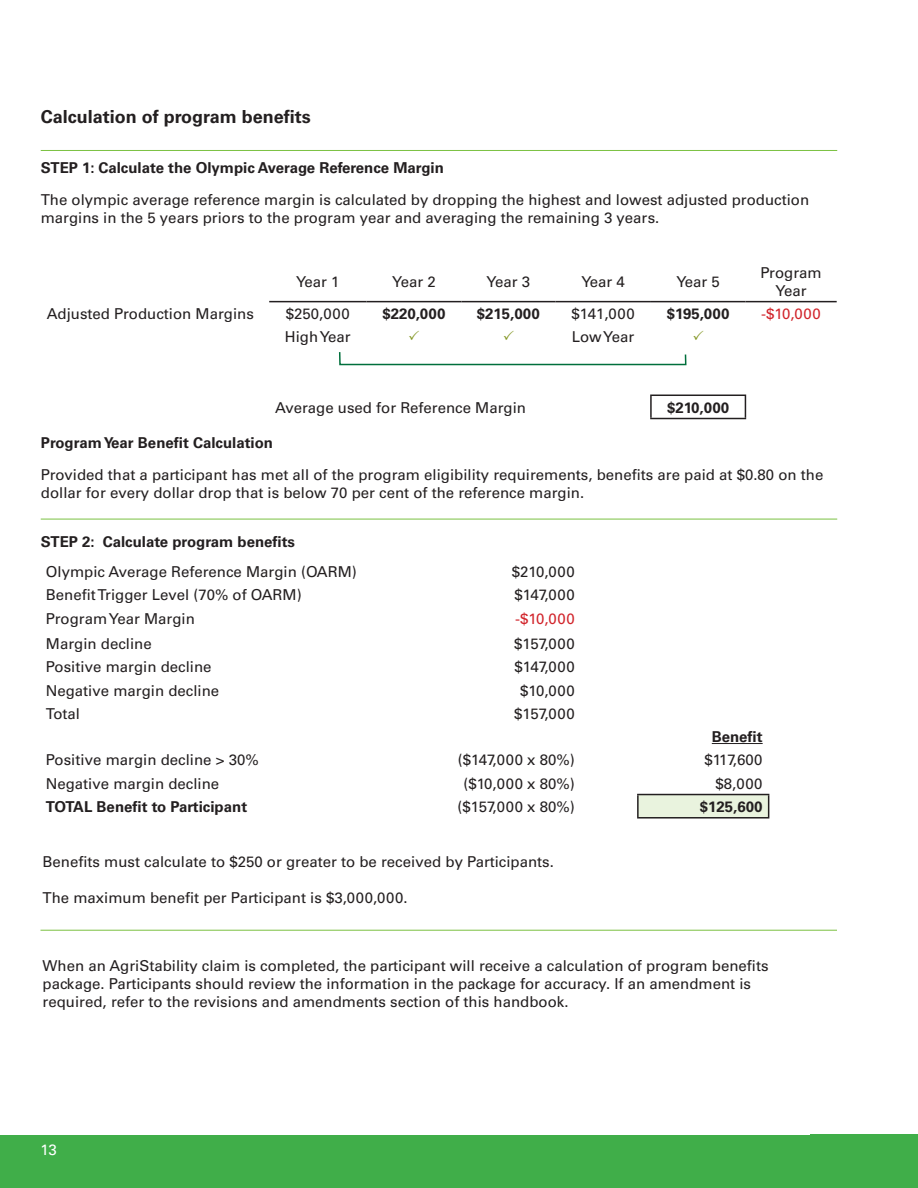
<style>
.page{position:relative;width:918px;height:1188px;background:#fff}
.page>*{position:absolute;margin:0;border:0;box-sizing:border-box;transform-origin:0 0}
.Heading_2{font:700 18px "Univers";color:#231f20}
.Body{font:15px/18px "Univers";color:#231f20}
.Heading_2-2{font:15px/18px "Univers";color:#231f20}
.Heading_2-3{font:700 15px "Univers";color:#231f20}
.Body-2{font:700 15px "Univers";color:#231f20}
.Body-3{font:15px "Univers";letter-spacing:.04em;color:#d1232a}
.t1{font:15px "Univers";color:#fff}
</style>
<div class="page">
<div style="left:0;top:1135px;width:918px;height:53px;background:#40ae49"></div>
<hr style="left:269px;top:301px;width:97px;height:1px;background:#231f20">
<hr style="left:366px;top:301px;width:95px;height:1px;background:#231f20">
<hr style="left:461px;top:301px;width:94px;height:1px;background:#231f20">
<hr style="left:555px;top:301px;width:96px;height:1px;background:#231f20">
<hr style="left:651px;top:301px;width:94px;height:1px;background:#231f20">
<hr style="left:745px;top:301px;width:92px;height:1px;background:#231f20">
<hr style="left:650px;top:395px;width:96px;height:1px;background:#231f20">
<hr style="left:650px;top:396px;width:2px;height:22px;background:#231f20">
<svg style="left:745px;top:396px;width:1px;height:22px"></svg>
<hr style="left:650px;top:418px;width:96px;height:1px;background:#231f20">
<svg style="left:339px;top:352px;width:348px;height:14px"></svg>
<hr style="left:41px;top:519px;width:796px;height:1px;background:#7bc142">
<hr style="left:41px;top:150px;width:796px;height:1px;background:#7bc142">
<div style="left:638px;top:795px;width:131px;height:23px;background:#e9f3de"></div>
<hr style="left:637px;top:794px;width:132px;height:1px;background:#231f20">
<hr style="left:637px;top:795px;width:2px;height:22px;background:#231f20">
<svg style="left:768px;top:795px;width:1px;height:22px"></svg>
<hr style="left:637px;top:817px;width:132px;height:2px;background:#231f20">
<hr style="left:712px;top:743px;width:51px;height:1px;background:#231f20">
<hr style="left:40px;top:930px;width:797px;height:1px;background:#7bc142">
<p class="Heading_2" style="left:41px;top:106px;width:272px">Calculation of program benefits</p>
<p class="Heading_2-3" style="left:41px;top:159px;width:405px">STEP 1: Calculate the Olympic Average Reference Margin</p>
<p class="Body" style="left:41px;top:191px;width:770px">The olympic average reference margin is calculated by dropping the highest and lowest adjusted production margins in the 5 years priors to the program year and averaging the remaining 3 years.</p>
<p class="Body" style="left:296px;top:272px;width:45px">Year 1</p>
<p class="Body" style="left:392px;top:272px;width:45px">Year 2</p>
<p class="Body" style="left:487px;top:272px;width:45px">Year 3</p>
<p class="Body" style="left:581px;top:272px;width:45px">Year 4</p>
<p class="Body" style="left:676px;top:272px;width:45px">Year 5</p>
<p class="Body" style="left:760px;top:263px;width:63px;text-align:center">Program<br>Year</p>
<p class="Body" style="left:47px;top:305px;width:209px">Adjusted Production Margins</p>
<p class="Body" style="left:286px;top:305px;width:65px">$250,000</p>
<p class="Body-2" style="left:382px;top:305px;width:65px">$220,000</p>
<p class="Body-2" style="left:477px;top:305px;width:65px">$215,000</p>
<p class="Body" style="left:572px;top:305px;width:65px">$141,000</p>
<p class="Body-2" style="left:667px;top:305px;width:64px">$195,000</p>
<p class="Body-3" style="left:761px;top:305px;width:61px">-$10,000</p>
<p class="Body" style="left:285px;top:328px;width:67px">High Year</p>
<p class="Body" style="left:572px;top:328px;width:64px">Low Year</p>
<p class="Body" style="left:275px;top:398px;width:252px">Average used for Reference Margin</p>
<p class="Body-2" style="left:667px;top:398px;width:64px">$210,000</p>
<p class="Heading_2-3" style="left:41px;top:434px;width:234px">Program Year Benefit Calculation</p>
<p class="Heading_2-2" style="left:41px;top:465px;width:784px">Provided that a participant has met all of the program eligibility requirements, benefits are paid at $0.80 on the dollar for every dollar drop that is below 70 per cent of the reference margin.</p>
<p class="Heading_2-3" style="left:41px;top:533px;width:256px">STEP 2: Calculate program benefits</p>
<p class="Body" style="left:46px;top:563px;width:312px">Olympic Average Reference Margin (OARM)</p>
<p class="Body" style="left:512px;top:563px;width:64px">$210,000</p>
<p class="Body" style="left:46px;top:586px;width:257px">Benefit Trigger Level (70% of OARM)</p>
<p class="Body" style="left:514px;top:586px;width:62px">$147,000</p>
<p class="Body" style="left:46px;top:610px;width:150px">Program Year Margin</p>
<p class="Body-3" style="left:515px;top:610px;width:61px">-$10,000</p>
<p class="Body" style="left:46px;top:635px;width:107px">Margin decline</p>
<p class="Body" style="left:514px;top:635px;width:62px">$157,000</p>
<p class="Body" style="left:46px;top:658px;width:167px">Positive margin decline</p>
<p class="Body" style="left:514px;top:658px;width:62px">$147,000</p>
<p class="Body" style="left:46px;top:681px;width:175px">Negative margin decline</p>
<p class="Body" style="left:520px;top:681px;width:56px">$10,000</p>
<p class="Body" style="left:46px;top:705px;width:36px">Total</p>
<p class="Body" style="left:514px;top:705px;width:62px">$157,000</p>
<p class="Body-2" style="left:712px;top:728px;width:52px">Benefit</p>
<p class="Body" style="left:46px;top:751px;width:214px">Positive margin decline &gt; 30%</p>
<p class="Body" style="left:458px;top:751px;width:119px">($147,000 x 80%)</p>
<p class="Body" style="left:705px;top:751px;width:60px">$117,600</p>
<p class="Body" style="left:46px;top:774px;width:175px">Negative margin decline</p>
<p class="Body" style="left:463px;top:774px;width:113px">($10,000 x 80%)</p>
<p class="Body" style="left:716px;top:774px;width:49px">$8,000</p>
<p class="Body-2" style="left:46px;top:798px;width:203px">TOTAL Benefit to Participant</p>
<p class="Body" style="left:457px;top:798px;width:119px">($157,000 x 80%)</p>
<p class="Body-2" style="left:700px;top:798px;width:64px">$125,600</p>
<p class="Body" style="left:43px;top:853px;width:513px">Benefits must calculate to $250 or greater to be received by Participants.</p>
<p class="Body" style="left:43px;top:889px;width:367px">The maximum benefit per Participant is $3,000,000.</p>
<p class="Body" style="left:43px;top:957px;width:727px">When an AgriStability claim is completed, the participant will receive a calculation of program benefits package. Participants should review the information in the package for accuracy. If an amendment is required, refer to the revisions and amendments section of this handbook.</p>
<p class="t1" style="left:40px;top:1141px;width:18px">13</p>
</div>
